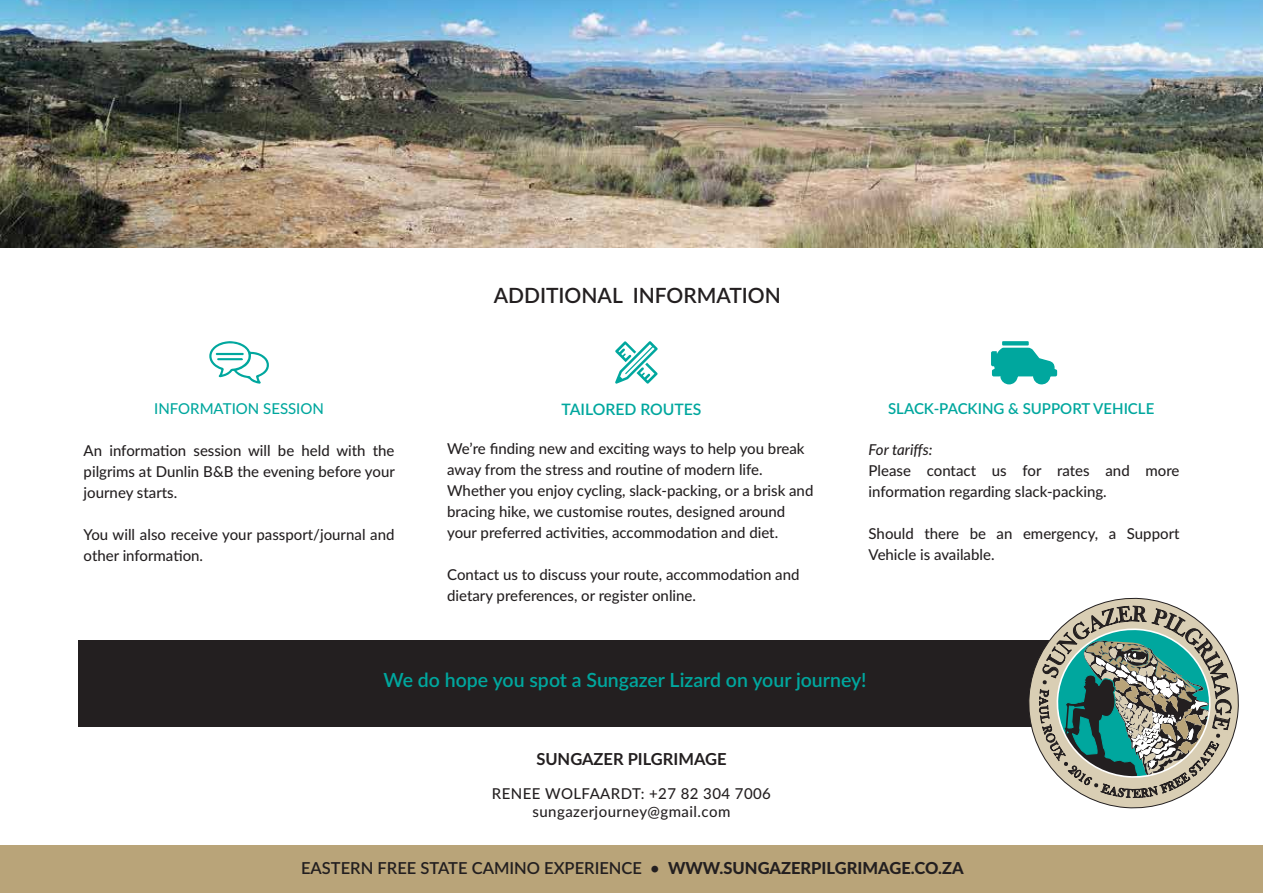
<style>
.page{position:relative;width:1263px;height:893px;background:#fff}
.page>*{position:absolute;margin:0;border:0;box-sizing:border-box;transform-origin:0 0}
.t1{font:600 21px "Lato";color:#231f20}
.t2{font:600 19.5px "Lato";color:#00a79e}
.t3{font:600 16.5px "Lato";color:#231f20}
.t4{font:700 16.5px "Lato";color:#231f20}
.t5{font:600 15.75px "Lato";color:#00a79e}
.t6{font:500 15px/21px "Lato";color:#231f20}
.t7{font:500 15px/18px "Lato";letter-spacing:.03em;color:#231f20;text-align:center}
.t8{font:600 15px "Lato";color:#00a79e}
.t9{font:500 15px "Lato";color:#00a79e}
.t10{font:italic 500 15px "Lato";color:#231f20}
.s1{font-weight:800}
</style>
<div class="page">
<img style="left:0;top:0;width:1263px;height:247px">
<svg style="left:991px;top:341px;width:67px;height:44px"></svg>
<svg style="left:615px;top:341px;width:43px;height:43px"></svg>
<svg style="left:209px;top:341px;width:60px;height:43px"></svg>
<div style="left:0;top:845px;width:1263px;height:48px;background:#b9a479"></div>
<div style="left:79px;top:640px;width:1092px;height:86px;background:#231f20"></div>
<svg style="left:1025px;top:659px;width:214px;height:150px"></svg>
<svg style="left:1039px;top:597px;width:192px;height:203px"></svg>
<p class="t9" style="left:154px;top:398px;width:171px">INFORMATION SESSION</p>
<p class="t6" style="left:84px;top:440px;width:313px;text-align:justify">An information session will be held with the pilgrims at Dunlin B&amp;B the evening before your journey starts.</p>
<p class="t6" style="left:84px;top:524px;width:312px">You will also receive your passport/journal and other information.</p>
<h1 class="t1" style="left:494px;top:280px;width:289px">ADDITIONAL INFORMATION</h1>
<p class="t5" style="left:561px;top:398px;width:142px">TAILORED ROUTES</p>
<p class="t8" style="left:888px;top:398px;width:268px">SLACK-PACKING &amp; SUPPORT VEHICLE</p>
<p class="t6" style="left:447px;top:437px;width:368px">We’re finding new and exciting ways to help you break away from the stress and routine of modern life.<br>Whether you enjoy cycling, slack-packing, or a brisk and bracing hike, we customise routes, designed around your preferred activities, accommodation and diet.</p>
<p class="t6" style="left:447px;top:563px;width:354px">Contact us to discuss your route, accommodation and dietary preferences, or register online.</p>
<p class="t10" style="left:868px;top:438px;width:66px">For tariffs:</p>
<p class="t6" style="left:868px;top:459px;width:312px">Please contact us for rates and more information regarding slack-packing.</p>
<p class="t6" style="left:868px;top:522px;width:312px">Should there be an emergency, a Support<br>Vehicle is available.</p>
<h2 class="t2" style="left:383px;top:666px;width:485px">We do hope you spot a Sungazer Lizard on your journey!</h2>
<p class="t4" style="left:536px;top:747px;width:192px">SUNGAZER PILGRIMAGE</p>
<p class="t7" style="left:492px;top:784px;width:281px">RENEE WOLFAARDT: +27 82 304 7006 sungazerjourney@gmail.com</p>
<p class="t3" style="left:301px;top:856px;width:664px">EASTERN FREE STATE CAMINO EXPERIENCE • <span class="s1">WWW.SUNGAZERPILGRIMAGE.CO.ZA</span></p>
</div>
